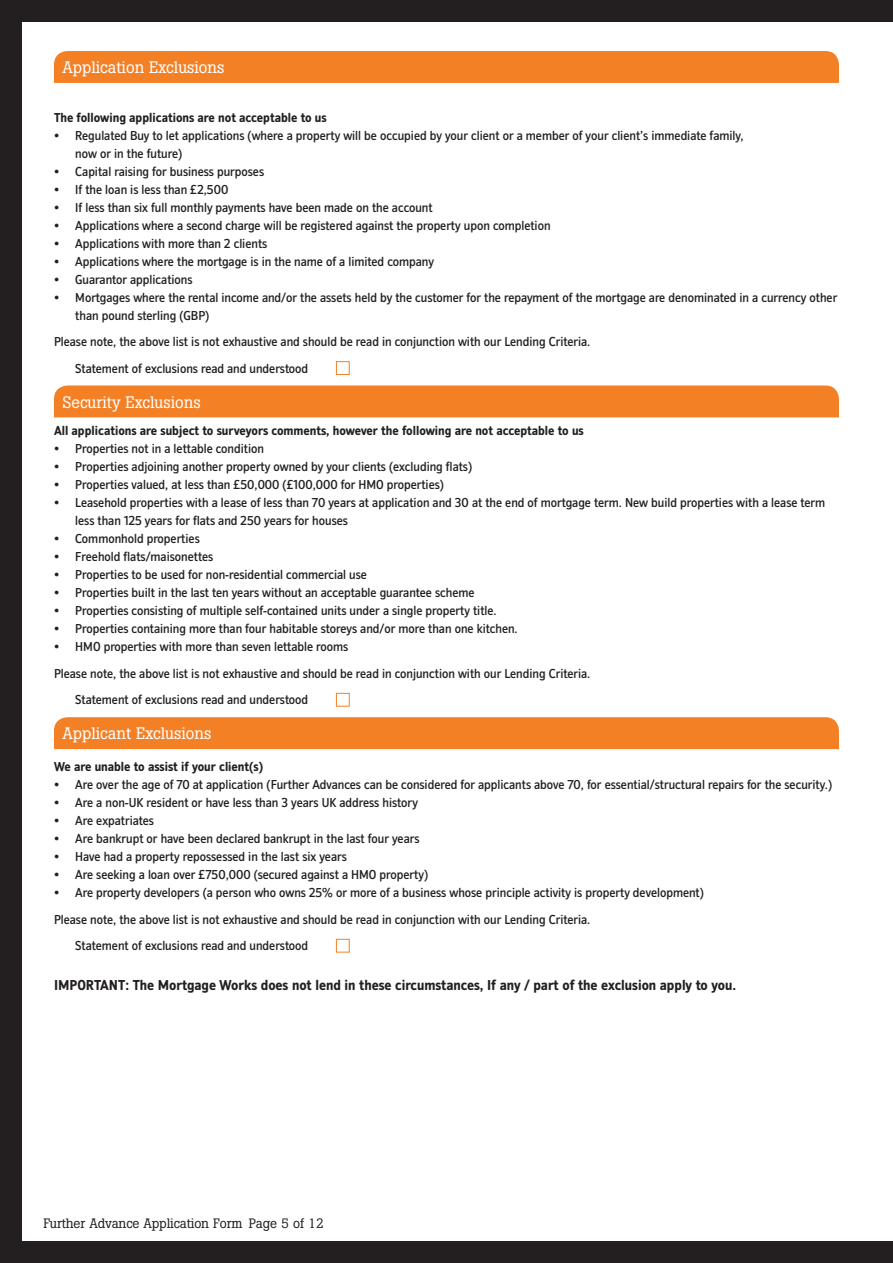
<style>
.page{position:relative;width:893px;height:1263px;background:#fff}
.page>*{position:absolute;margin:0;border:0;box-sizing:border-box;transform-origin:0 0}
.t1{font:16.5px "Boton";color:#fff}
.WHITE_HEADINGS{font:700 15px "NBS";color:#231f20}
.WHITE_HEADINGS-2{font:500 13.5px/18px "NBS";color:#231f20}
.WHITE_HEADINGS-3{font:700 13.5px "NBS";color:#231f20}
.t2{font:13.5px "Boton";letter-spacing:-.01em;color:#231f20}
</style>
<div class="page">
<div style="left:0;top:0;width:893px;height:21px;background:#231f20"></div>
<div style="left:0;top:1242px;width:893px;height:21px;background:#231f20"></div>
<div style="left:0;top:0;width:21px;height:1263px;background:#231f20"></div>
<div style="left:54px;top:51px;width:785px;height:32px;background:#f48026"></div>
<div style="left:336px;top:361px;width:14px;height:14px;background:#fff;border:1px solid #f48026"></div>
<div style="left:54px;top:385px;width:785px;height:32px;background:#f48026"></div>
<div style="left:336px;top:693px;width:14px;height:13px;background:#fff;border:1px solid #f48026"></div>
<div style="left:54px;top:717px;width:785px;height:32px;background:#f48026"></div>
<div style="left:336px;top:939px;width:14px;height:13px;background:#fff;border:1px solid #f48026"></div>
<p class="t1" style="left:63px;top:57px;width:163px">Application Exclusions</p>
<p class="WHITE_HEADINGS-3" style="left:54px;top:110px;width:274px">The following applications are not acceptable to us</p>
<p class="WHITE_HEADINGS-2" style="left:75px;top:126px;width:670px;text-indent:-21px">• Regulated Buy to let applications (where a property will be occupied by your client or a member of your client’s immediate family, now or in the future)</p>
<p class="WHITE_HEADINGS-2" style="left:54px;top:162px;width:212px">• Capital raising for business purposes</p>
<p class="WHITE_HEADINGS-2" style="left:54px;top:180px;width:176px">• If the loan is less than £2,500</p>
<p class="WHITE_HEADINGS-2" style="left:54px;top:198px;width:380px">• If less than six full monthly payments have been made on the account</p>
<p class="WHITE_HEADINGS-2" style="left:54px;top:216px;width:498px">• Applications where a second charge will be registered against the property upon completion</p>
<p class="WHITE_HEADINGS-2" style="left:54px;top:234px;width:215px">• Applications with more than 2 clients</p>
<p class="WHITE_HEADINGS-2" style="left:54px;top:252px;width:381px">• Applications where the mortgage is in the name of a limited company</p>
<p class="WHITE_HEADINGS-2" style="left:54px;top:270px;width:140px">• Guarantor applications</p>
<p class="WHITE_HEADINGS-2" style="left:75px;top:288px;width:763px;text-indent:-21px">• Mortgages where the rental income and/or the assets held by the customer for the repayment of the mortgage are denominated in a currency other than pound sterling (GBP)</p>
<p class="WHITE_HEADINGS-2" style="left:54px;top:333px;width:538px">Please note, the above list is not exhaustive and should be read in conjunction with our Lending Criteria.</p>
<p class="WHITE_HEADINGS-2" style="left:75px;top:359px;width:234px">Statement of exclusions read and understood</p>
<p class="t1" style="left:63px;top:392px;width:140px">Security Exclusions</p>
<p class="WHITE_HEADINGS-3" style="left:54px;top:423px;width:531px">All applications are subject to surveyors comments, however the following are not acceptable to us</p>
<p class="WHITE_HEADINGS-2" style="left:54px;top:440px;width:212px">• Properties not in a lettable condition</p>
<p class="WHITE_HEADINGS-2" style="left:54px;top:458px;width:420px">• Properties adjoining another property owned by your clients (excluding flats)</p>
<p class="WHITE_HEADINGS-2" style="left:54px;top:476px;width:391px">• Properties valued, at less than £50,000 (£100,000 for HMO properties)</p>
<p class="WHITE_HEADINGS-2" style="left:75px;top:494px;width:751px;text-indent:-21px">• Leasehold properties with a lease of less than 70 years at application and 30 at the end of mortgage term. New build properties with a lease term less than 125 years for flats and 250 years for houses</p>
<p class="WHITE_HEADINGS-2" style="left:54px;top:530px;width:147px">• Commonhold properties</p>
<p class="WHITE_HEADINGS-2" style="left:54px;top:548px;width:161px">• Freehold flats/maisonettes</p>
<p class="WHITE_HEADINGS-2" style="left:54px;top:566px;width:314px">• Properties to be used for non-residential commercial use</p>
<p class="WHITE_HEADINGS-2" style="left:54px;top:584px;width:422px">• Properties built in the last ten years without an acceptable guarantee scheme</p>
<p class="WHITE_HEADINGS-2" style="left:54px;top:602px;width:444px">• Properties consisting of multiple self-contained units under a single property title.</p>
<p class="WHITE_HEADINGS-2" style="left:54px;top:620px;width:465px">• Properties containing more than four habitable storeys and/or more than one kitchen.</p>
<p class="WHITE_HEADINGS-2" style="left:54px;top:638px;width:296px">• HMO properties with more than seven lettable rooms</p>
<p class="WHITE_HEADINGS-2" style="left:54px;top:665px;width:538px">Please note, the above list is not exhaustive and should be read in conjunction with our Lending Criteria.</p>
<p class="WHITE_HEADINGS-2" style="left:75px;top:691px;width:234px">Statement of exclusions read and understood</p>
<p class="t1" style="left:63px;top:724px;width:150px">Applicant Exclusions</p>
<p class="WHITE_HEADINGS-3" style="left:54px;top:759px;width:211px">We are unable to assist if your client(s)</p>
<p class="WHITE_HEADINGS-2" style="left:54px;top:776px;width:780px">• Are over the age of 70 at application (Further Advances can be considered for applicants above 70, for essential/structural repairs for the security.)</p>
<p class="WHITE_HEADINGS-2" style="left:54px;top:794px;width:366px">• Are a non-UK resident or have less than 3 years UK address history</p>
<p class="WHITE_HEADINGS-2" style="left:54px;top:812px;width:102px">• Are expatriates</p>
<p class="WHITE_HEADINGS-2" style="left:54px;top:830px;width:367px">• Are bankrupt or have been declared bankrupt in the last four years</p>
<p class="WHITE_HEADINGS-2" style="left:54px;top:848px;width:294px">• Have had a property repossessed in the last six years</p>
<p class="WHITE_HEADINGS-2" style="left:54px;top:866px;width:376px">• Are seeking a loan over £750,000 (secured against a HMO property)</p>
<p class="WHITE_HEADINGS-2" style="left:54px;top:884px;width:651px">• Are property developers (a person who owns 25% or more of a business whose principle activity is property development)</p>
<p class="WHITE_HEADINGS-2" style="left:54px;top:911px;width:538px">Please note, the above list is not exhaustive and should be read in conjunction with our Lending Criteria.</p>
<p class="WHITE_HEADINGS-2" style="left:75px;top:937px;width:234px">Statement of exclusions read and understood</p>
<p class="WHITE_HEADINGS" style="left:54px;top:976px;width:684px">IMPORTANT: The Mortgage Works does not lend in these circumstances, If any / part of the exclusion apply to you.</p>
<p class="t2" style="left:43px;top:1216px;width:282px">Further Advance Application Form Page 5 of 12</p>
</div>
